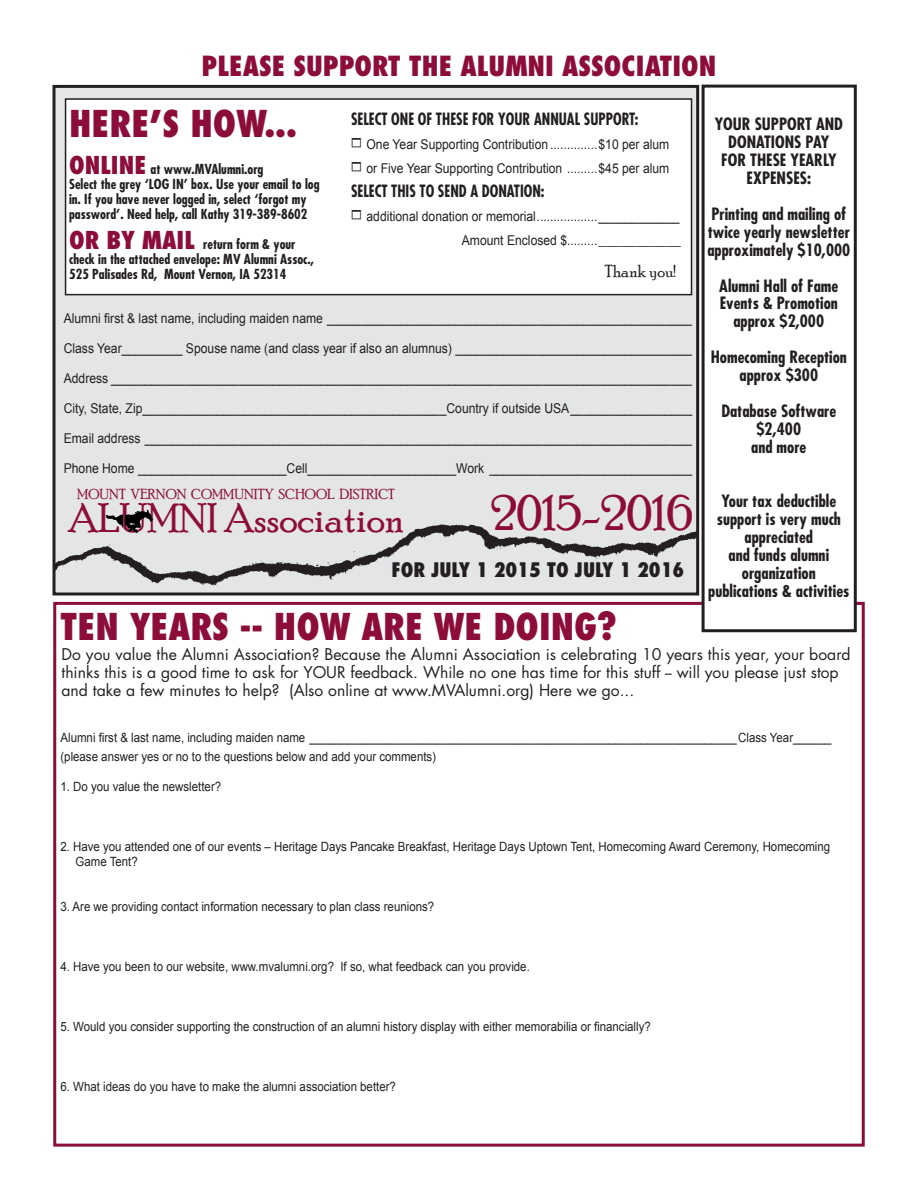
<style>
.page{position:relative;width:918px;height:1188px;background:#fff}
.page>*{position:absolute;margin:0;border:0;box-sizing:border-box;transform-origin:0 0}
.t1{font:49.35px "Poor Richard";color:#8d0d3a}
.t2{font:41.4px "Poor Richard";color:#8d0d3a}
.PoorRichardHead{font:800 condensed 36px "Futura Std";color:#8d0d3a}
.IntroText{font:800 condensed 36px "Futura Std";color:#8d0d3a}
.t3{font:800 condensed 27px "Futura Std";color:#8d0d3a}
.Subhead_2{font:800 condensed 19.5px "Futura Std";color:#231f20}
.PoorRichardHead-2{font:17.55px "Poor Richard";color:#231f20}
.IntroText-2{font:700 condensed 16.5px/18px "Futura Std";color:#231f20;text-align:center}
.Body_text{font:700 condensed 16.5px "Futura Std";color:#231f20;scale:.9 1}
.t4{font:15.75px/18px "Futura Std";color:#231f20}
.t5{font:14.55px "Poor Richard";color:#8d0d3a}
.Body_text-2{font:13.5px "Arial";color:#231f20;scale:.9 1}
.IntroText-3{font:700 condensed 13.5px/15px "Futura Std";color:#231f20}
.Body_text-3{font:12.75px/15px "Arial";color:#231f20;scale:.9 1}
.s1{font-weight:800;font-size:24px;color:#8d0d3a}
.s2{font-family:"Futura Std";font-size:15px}
</style>
<div class="page">
<div style="left:53px;top:602px;width:812px;height:545px;background:#fff;border:3px solid #8d0d3a"></div>
<div style="left:54px;top:86px;width:644px;height:508px;background:#e4e5e7"></div>
<div style="left:52px;top:85px;width:647px;height:511px;border:3px solid #231f20"></div>
<img style="left:54px;top:519px;width:643px;height:68px">
<div style="left:66px;top:99px;width:626px;height:196px;background:#fff"></div>
<div style="left:65px;top:98px;width:627px;height:197px;border:2px solid #231f20"></div>
<div style="left:703px;top:86px;width:152px;height:545px;background:#fff"></div>
<div style="left:702px;top:85px;width:155px;height:547px;border:3px solid #231f20"></div>
<img style="left:105px;top:514px;width:18px;height:19px">
<img style="left:126px;top:509px;width:28px;height:24px">
<p class="t3" style="left:202px;top:49px;width:516px">PLEASE SUPPORT THE ALUMNI ASSOCIATION</p>
<p class="IntroText" style="left:69px;top:101px;width:229px">HERE’S HOW...</p>
<p class="IntroText-3" style="left:69px;top:162px;width:196px"><span class="s1">ONLINE</span> at www.MVAlumni.org</p>
<p class="IntroText-3" style="left:69px;top:177px;width:252px">Select the grey ‘LOG IN’ box. Use your email to log in. If you have never logged in, select ‘forgot my password’. Need help, call Kathy 319-389-8602</p>
<p class="IntroText-3" style="left:69px;top:237px;width:247px"><span class="s1">OR BY MAIL</span> return form &amp; your check in the attached envelope: MV Alumni Assoc.,<br>525 Palisades Rd, Mount Vernon, IA 52314</p>
<p class="Body_text" style="left:351px;top:109px;width:321px">SELECT ONE OF THESE FOR YOUR ANNUAL SUPPORT:</p>
<p class="Body_text-2" style="left:367px;top:135px;width:338px">One Year Supporting Contribution ..............$10 per alum</p>
<p class="Body_text-2" style="left:367px;top:159px;width:338px">or Five Year Supporting Contribution .........$45 per alum</p>
<p class="Body_text" style="left:351px;top:181px;width:217px">SELECT THIS TO SEND A DONATION:</p>
<p class="Body_text-2" style="left:367px;top:207px;width:349px">additional donation or memorial..................____________</p>
<p class="Body_text-2" style="left:462px;top:231px;width:245px">Amount Enclosed $.........<span class="s2">___________</span></p>
<p class="PoorRichardHead-2" style="left:605px;top:261px;width:73px">Thank you!</p>
<p class="Body_text-2" style="left:64px;top:309px;width:700px">Alumni first &amp; last name, including maiden name ______________________________________________________</p>
<p class="Body_text-2" style="left:64px;top:339px;width:700px">Class Year_________ Spouse name (and class year if also an alumnus) ___________________________________</p>
<p class="Body_text-2" style="left:64px;top:369px;width:700px">Address ______________________________________________________________________________________</p>
<p class="Body_text-2" style="left:64px;top:399px;width:700px">City, State, Zip_____________________________________________Country if outside USA__________________</p>
<p class="Body_text-2" style="left:64px;top:429px;width:700px">Email address _________________________________________________________________________________</p>
<p class="Body_text-2" style="left:64px;top:459px;width:700px">Phone Home ______________________Cell______________________Work ______________________________</p>
<p class="t5" style="left:77px;top:486px;width:319px">MOUNT VERNON COMMUNITY SCHOOL DISTRICT</p>
<p class="t2" style="left:68px;top:495px;width:338px">ALUMNI Association</p>
<p class="t1" style="left:491px;top:485px;width:203px">2015-2016</p>
<p class="Subhead_2" style="left:391px;top:557px;width:295px">FOR JULY 1 2015 TO JULY 1 2016</p>
<p class="IntroText-2" style="left:715px;top:115px;width:130px">YOUR SUPPORT AND<br>DONATIONS PAY<br>FOR THESE YEARLY<br>EXPENSES:</p>
<p class="IntroText-2" style="left:707px;top:205px;width:144px;text-align:left">Printing and mailing of twice yearly newsletter approximately $10,000</p>
<p class="IntroText-2" style="left:719px;top:277px;width:121px">Alumni Hall of Fame<br>Events &amp; Promotion approx $2,000</p>
<p class="IntroText-2" style="left:711px;top:348px;width:138px">Homecoming Reception</p>
<p class="IntroText-2" style="left:740px;top:366px;width:80px">approx $300</p>
<p class="IntroText-2" style="left:721px;top:402px;width:116px">Database Software</p>
<p class="IntroText-2" style="left:757px;top:420px;width:46px">$2,400</p>
<p class="IntroText-2" style="left:751px;top:438px;width:57px">and more</p>
<p class="IntroText-2" style="left:717px;top:492px;width:126px">Your tax deductible support is very much appreciated</p>
<p class="IntroText-2" style="left:708px;top:546px;width:143px">and funds alumni organization publications &amp; activities</p>
<p class="PoorRichardHead" style="left:60px;top:604px;width:558px">TEN YEARS -- HOW ARE WE DOING?</p>
<p class="t4" style="left:62px;top:645px;width:791px">Do you value the Alumni Association? Because the Alumni Association is celebrating 10 years this year, your board thinks this is a good time to ask for YOUR feedback. While no one has time for this stuff -- will you please just stop and take a few minutes to help? (Also online at www.MVAlumni.org) Here we go...</p>
<p class="Body_text-3" style="left:60px;top:730px;width:858px">Alumni first &amp; last name, including maiden name ___________________________________________________________________Class Year______</p>
<p class="Body_text-3" style="left:60px;top:749px;width:419px">(please answer yes or no to the questions below and add your comments)</p>
<p class="Body_text-3" style="left:60px;top:779px;width:180px">1. Do you value the newsletter?</p>
<p class="Body_text-3" style="left:75px;top:839px;width:840px;text-indent:-15px">2. Have you attended one of our events – Heritage Days Pancake Breakfast, Heritage Days Uptown Tent, Homecoming Award Ceremony, Homecoming<br>Game Tent?</p>
<p class="Body_text-3" style="left:60px;top:899px;width:417px">3. Are we providing contact information necessary to plan class reunions?</p>
<p class="Body_text-3" style="left:60px;top:959px;width:523px">4. Have you been to our website, www.mvalumni.org? If so, what feedback can you provide.</p>
<p class="Body_text-3" style="left:60px;top:1019px;width:657px">5. Would you consider supporting the construction of an alumni history display with either memorabilia or financially?</p>
<p class="Body_text-3" style="left:60px;top:1079px;width:374px">6. What ideas do you have to make the alumni association better?</p>
</div>
